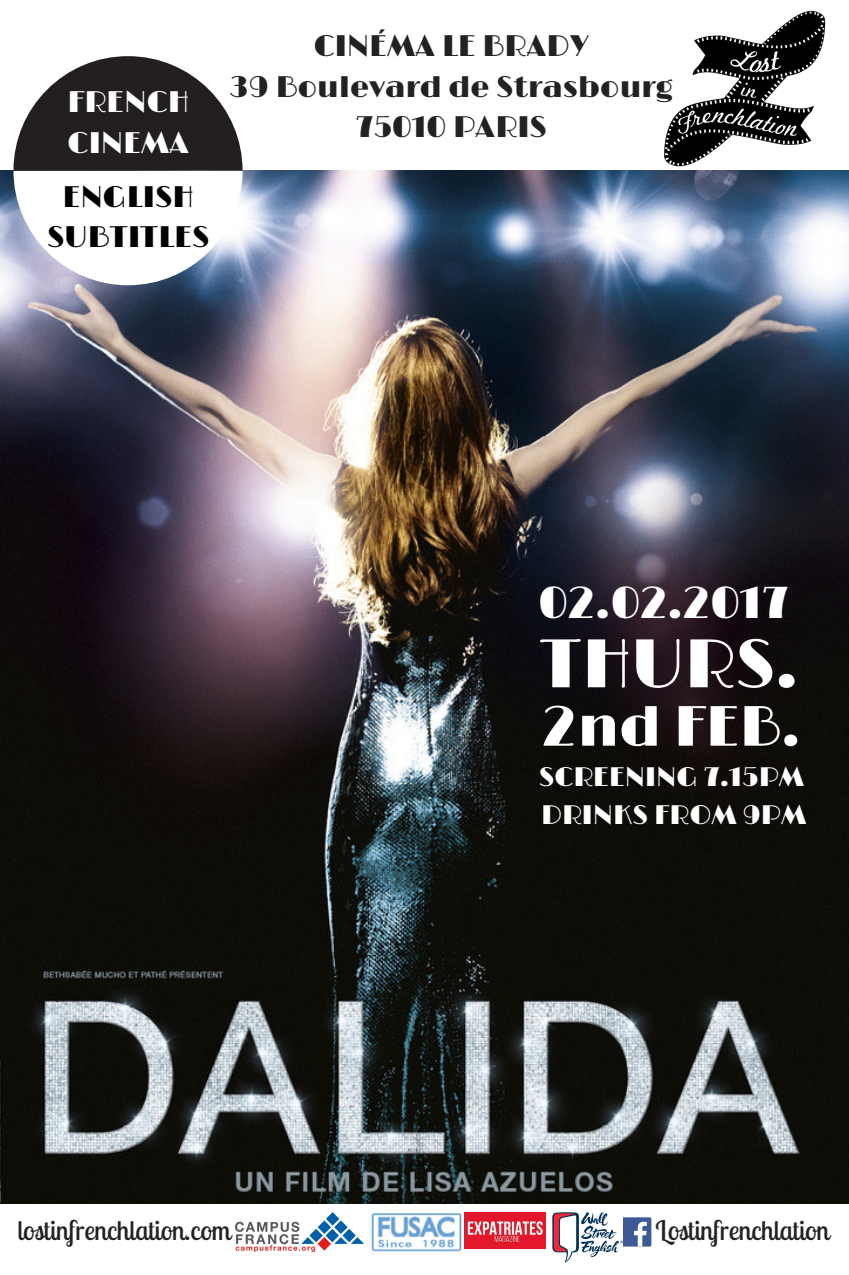
<style>
.page{position:relative;width:849px;height:1275px;background:#fff}
.page>*{position:absolute;margin:0;border:0;box-sizing:border-box;transform-origin:0 0}
.t1{font:69.3px "Limelight";color:#fff}
.t2{font:57.3px "Limelight";color:#fff}
.t3{font:45.3px "Limelight";color:#fff}
.t4{font:30px/40.5px "Limelight";color:#222;text-align:center}
.t5{font:30px/40.5px "Limelight";color:#000;text-align:center}
.t6{font:30px/40.5px "Limelight";color:#fff}
.t7{font:27px "Lobster Two";color:#222}
.t8{font:27px "Limelight";color:#fff}
</style>
<div class="page">
<img style="left:0;top:171px;width:849px;height:1033px">
<img style="left:636px;top:10px;width:213px;height:188px">
<svg style="left:13px;top:56px;width:230px;height:229px"></svg>
<div style="left:622px;top:1217px;width:29px;height:30px;background:#3d5a98;border-radius:2px"></div>
<svg style="left:634px;top:1222px;width:13px;height:25px"></svg>
<img style="left:553px;top:1213px;width:69px;height:49px">
<img style="left:371px;top:1212px;width:94px;height:40px">
<img style="left:465px;top:1213px;width:81px;height:36px">
<img style="left:236px;top:1213px;width:128px;height:38px">
<p class="t6" style="left:68px;top:83px;width:123px">FRENCH<br>CINEMA</p>
<p class="t5" style="left:47px;top:177px;width:164px">ENGLISH<br>SUBTITLES</p>
<p class="t4" style="left:230px;top:27px;width:445px">CINÉMA LE BRADY<br>39 Boulevard de Strasbourg<br>75010 PARIS</p>
<h3 class="t3" style="left:538px;top:576px;width:252px">02.02.2017</h3>
<h1 class="t1" style="left:540px;top:624px;width:260px">THURS.</h1>
<h2 class="t2" style="left:542px;top:694px;width:260px">2nd FEB.</h2>
<p class="t8" style="left:539px;top:762px;width:267px">SCREENING 7.15PM</p>
<p class="t8" style="left:541px;top:800px;width:267px">DRINKS FROM 9PM</p>
<p class="t7" style="left:17px;top:1213px;width:215px">lostinfrenchlation.com</p>
<p class="t7" style="left:655px;top:1213px;width:175px">Lostinfrenchlation</p>
</div>
